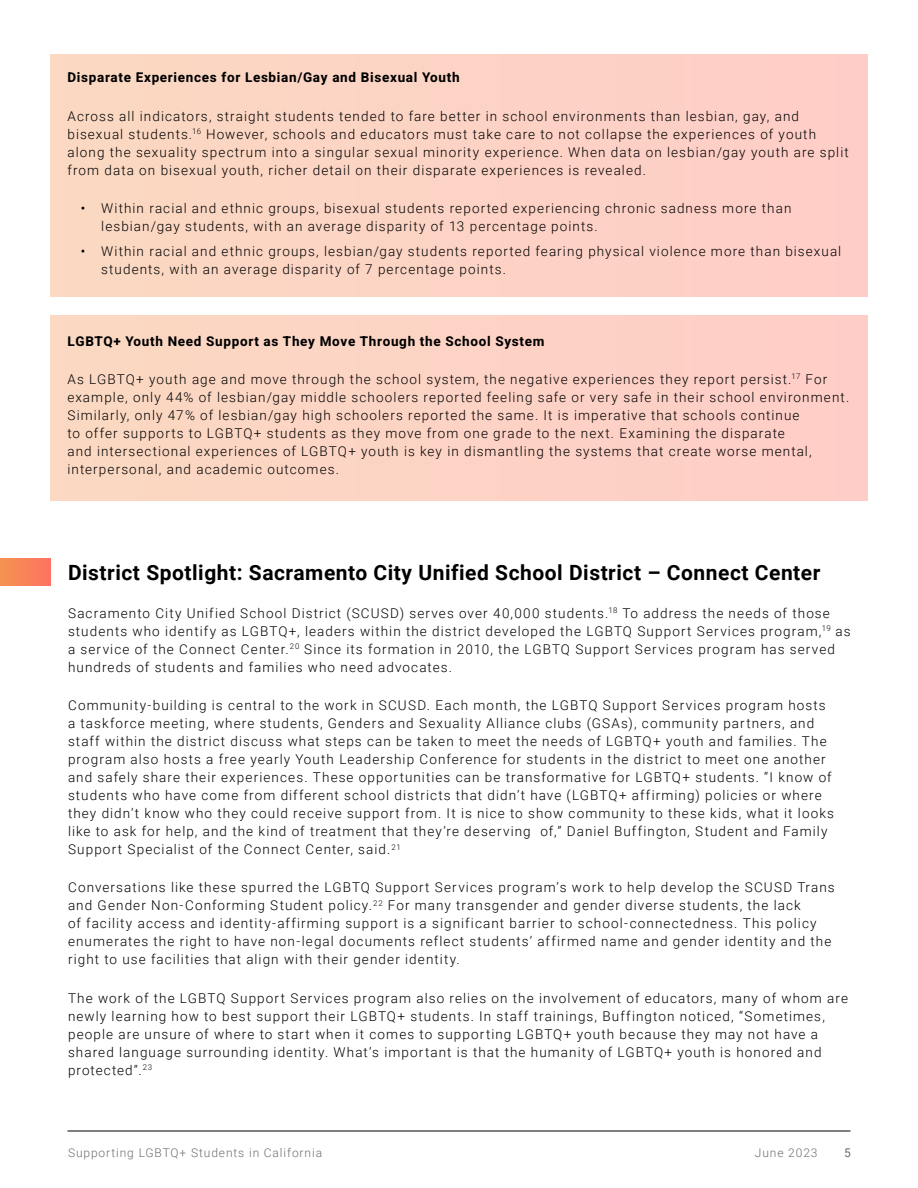
<style>
.page{position:relative;width:918px;height:1188px;background:#fff}
.page>*{position:absolute;margin:0;border:0;box-sizing:border-box;transform-origin:0 0}
.t1{font:700 21px "Roboto";letter-spacing:.025em;color:#000}
.t2{font:300 13.5px/18px "Roboto";letter-spacing:.08em;color:#000}
.t3{font:700 13.5px "Heebo";letter-spacing:.05em;color:#000}
.t4{font:300 12px "Roboto";letter-spacing:.075em;color:#6d6e71}
.t5{font:12px "Roboto";color:#6d6e71}
.s1{font-weight:400}
</style>
<div class="page">
<hr style="left:68px;top:1131px;width:782px;height:1px;background:#000">
<div style="left:51px;top:54px;width:816px;height:242px;background:#fcd3c5"></div>
<div style="left:51px;top:316px;width:816px;height:184px;background:#fcd3c4"></div>
<div style="left:0;top:559px;width:51px;height:26px;background:linear-gradient(to right,#f49351,#ff7261)"></div>
<p class="t3" style="left:68px;top:68px;width:394px">Disparate Experiences for Lesbian/Gay and Bisexual Youth</p>
<p class="t2" style="left:67px;top:106px;width:783px">Across all indicators, straight students tended to fare better in school environments than lesbian, gay, and bisexual students.<sup>16</sup> However, schools and educators must take care to not collapse the experiences of youth along the sexuality spectrum into a singular sexual minority experience. When data on lesbian/gay youth are split from data on bisexual youth, richer detail on their disparate experiences is revealed.</p>
<p class="t2" style="left:101px;top:198px;width:692px;text-indent:-20px"><span class="s1">•</span> Within racial and ethnic groups, bisexual students reported experiencing chronic sadness more than lesbian/gay students, with an average disparity of 13 percentage points.</p>
<p class="t2" style="left:101px;top:241px;width:742px;text-indent:-20px"><span class="s1">•</span> Within racial and ethnic groups, lesbian/gay students reported fearing physical violence more than bisexual students, with an average disparity of 7 percentage points.</p>
<p class="t3" style="left:67px;top:332px;width:478px">LGBTQ+ Youth Need Support as They Move Through the School System</p>
<p class="t2" style="left:67px;top:370px;width:783px">As LGBTQ+ youth age and move through the school system, the negative experiences they report persist.<sup>17</sup> For example, only 44% of lesbian/gay middle schoolers reported feeling safe or very safe in their school environment.<br>Similarly, only 47% of lesbian/gay high schoolers reported the same. It is imperative that schools continue<br>to offer supports to LGBTQ+ students as they move from one grade to the next. Examining the disparate<br>and intersectional experiences of LGBTQ+ youth is key in dismantling the systems that create worse mental, interpersonal, and academic outcomes.</p>
<h1 class="t1" style="left:68px;top:557px;width:754px">District Spotlight: Sacramento City Unified School District – Connect Center</h1>
<p class="t2" style="left:68px;top:604px;width:784px">Sacramento City Unified School District (SCUSD) serves over 40,000 students.<sup>18</sup> To address the needs of those students who identify as LGBTQ+, leaders within the district developed the LGBTQ Support Services program,<sup>19</sup> as a service of the Connect Center.<sup>20</sup> Since its formation in 2010, the LGBTQ Support Services program has served hundreds of students and families who need advocates.</p>
<p class="t2" style="left:68px;top:696px;width:767px">Community-building is central to the work in SCUSD. Each month, the LGBTQ Support Services program hosts a taskforce meeting, where students, Genders and Sexuality Alliance clubs (GSAs), community partners, and staff within the district discuss what steps can be taken to meet the needs of LGBTQ+ youth and families. The program also hosts a free yearly Youth Leadership Conference for students in the district to meet one another and safely share their experiences. These opportunities can be transformative for LGBTQ+ students. “I know of students who have come from different school districts that didn’t have (LGBTQ+ affirming) policies or where they didn’t know who they could receive support from. It is nice to show community to these kids, what it looks like to ask for help, and the kind of treatment that they’re deserving of,” Daniel Buffington, Student and Family Support Specialist of the Connect Center, said.<sup>21</sup></p>
<p class="t2" style="left:68px;top:878px;width:768px">Conversations like these spurred the LGBTQ Support Services program’s work to help develop the SCUSD Trans and Gender Non-Conforming Student policy.<sup>22</sup> For many transgender and gender diverse students, the lack<br>of facility access and identity-affirming support is a significant barrier to school-connectedness. This policy enumerates the right to have non-legal documents reflect students’ affirmed name and gender identity and the right to use facilities that align with their gender identity.</p>
<p class="t2" style="left:68px;top:988px;width:781px">The work of the LGBTQ Support Services program also relies on the involvement of educators, many of whom are newly learning how to best support their LGBTQ+ students. In staff trainings, Buffington noticed, “Sometimes, people are unsure of where to start when it comes to supporting LGBTQ+ youth because they may not have a shared language surrounding identity. What’s important is that the humanity of LGBTQ+ youth is honored and protected”.<sup>23</sup></p>
<p class="t4" style="left:68px;top:1144px;width:256px">Supporting LGBTQ+ Students in California</p>
<p class="t4" style="left:755px;top:1144px;width:64px">June 2023</p>
<p class="t5" style="left:844px;top:1144px;width:8px">5</p>
</div>
